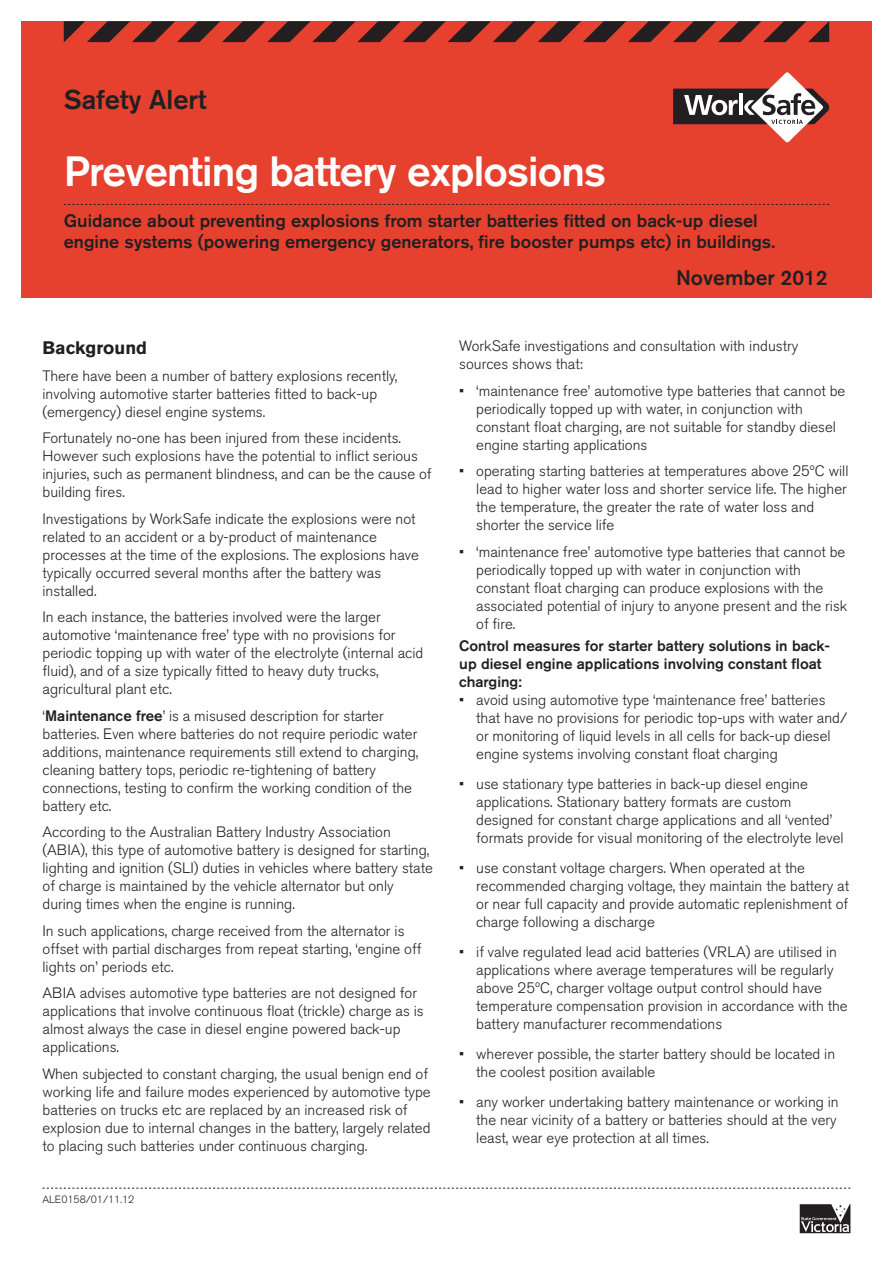
<style>
.page{position:relative;width:893px;height:1263px;background:#fff}
.page>*{position:absolute;margin:0;border:0;box-sizing:border-box;transform-origin:0 0}
.Body{font:500 42px "Akzidenz Grotesk BE";letter-spacing:-.02em;color:#fff}
.Body-2{font:500 27px "Akzidenz Grotesk BE";color:#231f20}
.t1{font:500 21px "Akzidenz Grotesk BE";color:#231f20}
.Body-3{font:500 18px/21px "Akzidenz Grotesk BE";color:#231f20}
.Body-4{font:700 18px "Akzidenz Grotesk BE";color:#231f20}
.t2{font:300 15px/18px "Akzidenz Grotesk BE";color:#231f20}
.t3{font:500 15px/18px "Akzidenz Grotesk BE";color:#231f20}
.t4{font:300 10.5px "Akzidenz Grotesk BE";color:#231f20}
.s1{font-weight:500}
</style>
<div class="page">
<svg style="left:800px;top:1204px;width:50px;height:29px"></svg>
<svg style="left:43px;top:1188px;width:807px;height:1px"></svg>
<div style="left:21px;top:21px;width:851px;height:277px;background:#e6412f"></div>
<svg style="left:64px;top:21px;width:765px;height:21px"></svg>
<svg style="left:64px;top:204px;width:765px;height:1px"></svg>
<svg style="left:673px;top:72px;width:157px;height:71px"></svg>
<hr style="left:739px;top:94px;width:4px;height:21px;background:#fff">
<p class="Body-2" style="left:64px;top:83px;width:144px">Safety Alert</p>
<p class="Body" style="left:64px;top:145px;width:544px">Preventing battery explosions</p>
<p class="Body-3" style="left:64px;top:209px;width:713px">Guidance about preventing explosions from starter batteries fitted on back-up diesel engine systems (powering emergency generators, fire booster pumps etc) in buildings.</p>
<p class="Body-4" style="left:43px;top:337px;width:106px">Background</p>
<p class="t2" style="left:43px;top:367px;width:356px">There have been a number of battery explosions recently, involving automotive starter batteries fitted to back-up (emergency) diesel engine systems.</p>
<p class="t2" style="left:43px;top:429px;width:391px">Fortunately no-one has been injured from these incidents.<br>However such explosions have the potential to inflict serious injuries, such as permanent blindness, and can be the cause of building fires.</p>
<p class="t2" style="left:43px;top:510px;width:378px">Investigations by WorkSafe indicate the explosions were not related to an accident or a by-product of maintenance processes at the time of the explosions. The explosions have typically occurred several months after the battery was installed.</p>
<p class="t2" style="left:43px;top:608px;width:382px">In each instance, the batteries involved were the larger automotive ‘maintenance free’ type with no provisions for periodic topping up with water of the electrolyte (internal acid fluid), and of a size typically fitted to heavy duty trucks, agricultural plant etc.</p>
<p class="t2" style="left:43px;top:707px;width:377px">‘<span class="s1">Maintenance free</span>’ is a misused description for starter batteries. Even where batteries do not require periodic water additions, maintenance requirements still extend to charging, cleaning battery tops, periodic re-tightening of battery connections, testing to confirm the working condition of the battery etc.</p>
<p class="t2" style="left:43px;top:823px;width:392px">According to the Australian Battery Industry Association (ABIA), this type of automotive battery is designed for starting, lighting and ignition (SLI) duties in vehicles where battery state of charge is maintained by the vehicle alternator but only during times when the engine is running.</p>
<p class="t2" style="left:43px;top:922px;width:380px">In such applications, charge received from the alternator is offset with partial discharges from repeat starting, ‘engine off lights on’ periods etc.</p>
<p class="t2" style="left:43px;top:984px;width:383px">ABIA advises automotive type batteries are not designed for applications that involve continuous float (trickle) charge as is almost always the case in diesel engine powered back-up applications.</p>
<p class="t2" style="left:43px;top:1065px;width:390px">When subjected to constant charging, the usual benign end of working life and failure modes experienced by automotive type batteries on trucks etc are replaced by an increased risk of explosion due to internal changes in the battery, largely related to placing such batteries under continuous charging.</p>
<p class="t4" style="left:43px;top:1193px;width:93px">ALE0158/01/11.12</p>
<p class="t1" style="left:676px;top:265px;width:153px">November 2012</p>
<p class="t2" style="left:459px;top:337px;width:341px">WorkSafe investigations and consultation with industry sources shows that:</p>
<p class="t2" style="left:476px;top:382px;width:371px;text-indent:-17px">• ‘maintenance free’ automotive type batteries that cannot be periodically topped up with water, in conjunction with constant float charging, are not suitable for standby diesel engine starting applications</p>
<p class="t2" style="left:476px;top:462px;width:374px;text-indent:-17px">• operating starting batteries at temperatures above 25ºC will lead to higher water loss and shorter service life. The higher the temperature, the greater the rate of water loss and shorter the service life</p>
<p class="t2" style="left:476px;top:543px;width:373px;text-indent:-17px">• ‘maintenance free’ automotive type batteries that cannot be periodically topped up with water in conjunction with constant float charging can produce explosions with the associated potential of injury to anyone present and the risk of fire.</p>
<p class="t3" style="left:459px;top:637px;width:372px">Control measures for starter battery solutions in back&shy;up diesel engine applications involving constant float charging:</p>
<p class="t2" style="left:476px;top:691px;width:372px;text-indent:-17px">• avoid using automotive type ‘maintenance free’ batteries that have no provisions for periodic top-ups with water and/ or monitoring of liquid levels in all cells for back-up diesel engine systems involving constant float charging</p>
<p class="t2" style="left:476px;top:775px;width:369px;text-indent:-17px">• use stationary type batteries in back-up diesel engine applications. Stationary battery formats are custom designed for constant charge applications and all ‘vented’ formats provide for visual monitoring of the electrolyte level</p>
<p class="t2" style="left:476px;top:859px;width:374px;text-indent:-17px">• use constant voltage chargers. When operated at the recommended charging voltage, they maintain the battery at or near full capacity and provide automatic replenishment of charge following a discharge</p>
<p class="t2" style="left:476px;top:943px;width:373px;text-indent:-17px">• if valve regulated lead acid batteries (VRLA) are utilised in applications where average temperatures will be regularly above 25ºC, charger voltage output control should have temperature compensation provision in accordance with the battery manufacturer recommendations</p>
<p class="t2" style="left:476px;top:1045px;width:360px;text-indent:-17px">• wherever possible, the starter battery should be located in the coolest position available</p>
<p class="t2" style="left:476px;top:1093px;width:364px;text-indent:-17px">• any worker undertaking battery maintenance or working in the near vicinity of a battery or batteries should at the very least, wear eye protection at all times.</p>
</div>
